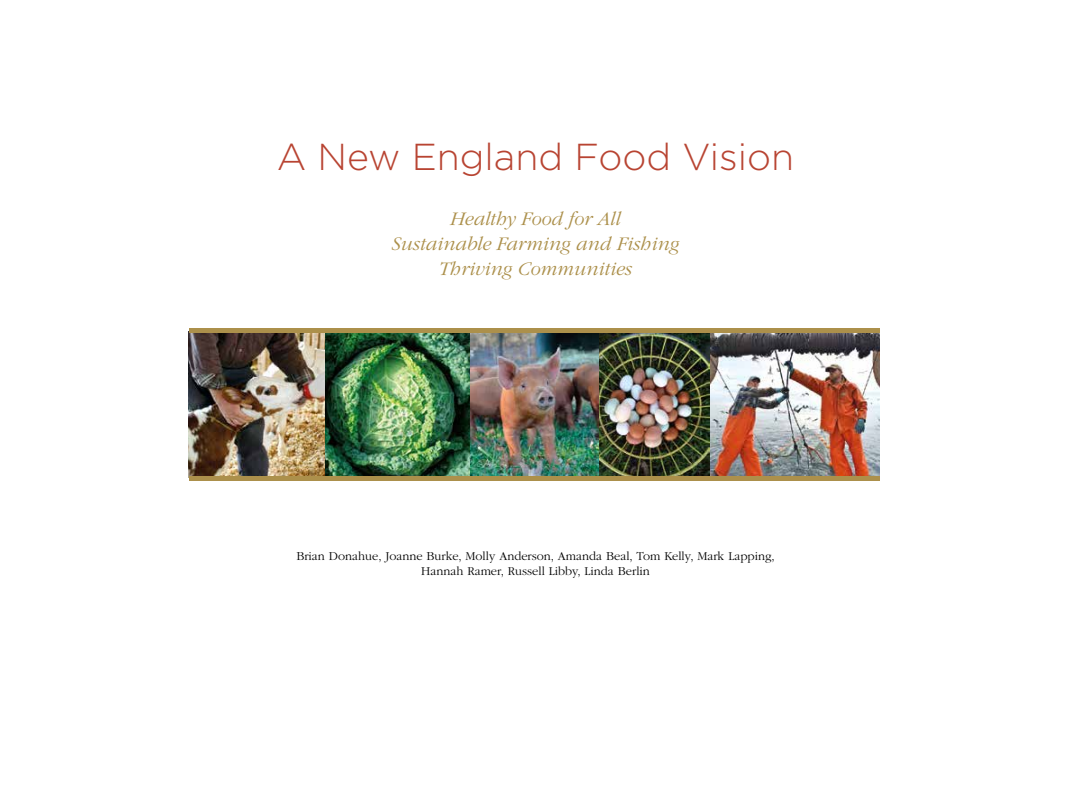
<style>
.page{position:relative;width:1080px;height:810px;background:#fff}
.page>*{position:absolute;margin:0;border:0;box-sizing:border-box;transform-origin:0 0}
.t1{font:300 37.5px "Gotham";color:#b84432}
.t2{font:italic 300 20px/25px "ITC Garamond Std";color:#ac904b;text-align:center}
.t3{font:300 12.5px/15px "ITC Garamond Std";color:#000;text-align:center}
</style>
<div class="page">
<img style="left:189px;top:332px;width:281px;height:144px">
<img style="left:470px;top:332px;width:129px;height:144px">
<img style="left:709px;top:332px;width:171px;height:144px">
<img style="left:599px;top:332px;width:110px;height:144px">
<hr style="left:189px;top:328px;width:691px;height:4px;background:#ac904b">
<div style="left:189px;top:476px;width:691px;height:5px;background:#ac904b"></div>
<h1 class="t1" style="left:277px;top:133px;width:519px">A New England Food Vision</h1>
<h2 class="t2" style="left:392px;top:207px;width:289px">Healthy Food for All<br>Sustainable Farming and Fishing<br>Thriving Communities</h2>
<p class="t3" style="left:296px;top:549px;width:480px">Brian Donahue, Joanne Burke, Molly Anderson, Amanda Beal, Tom Kelly, Mark Lapping,<br>Hannah Ramer, Russell Libby, Linda Berlin</p>
</div>
